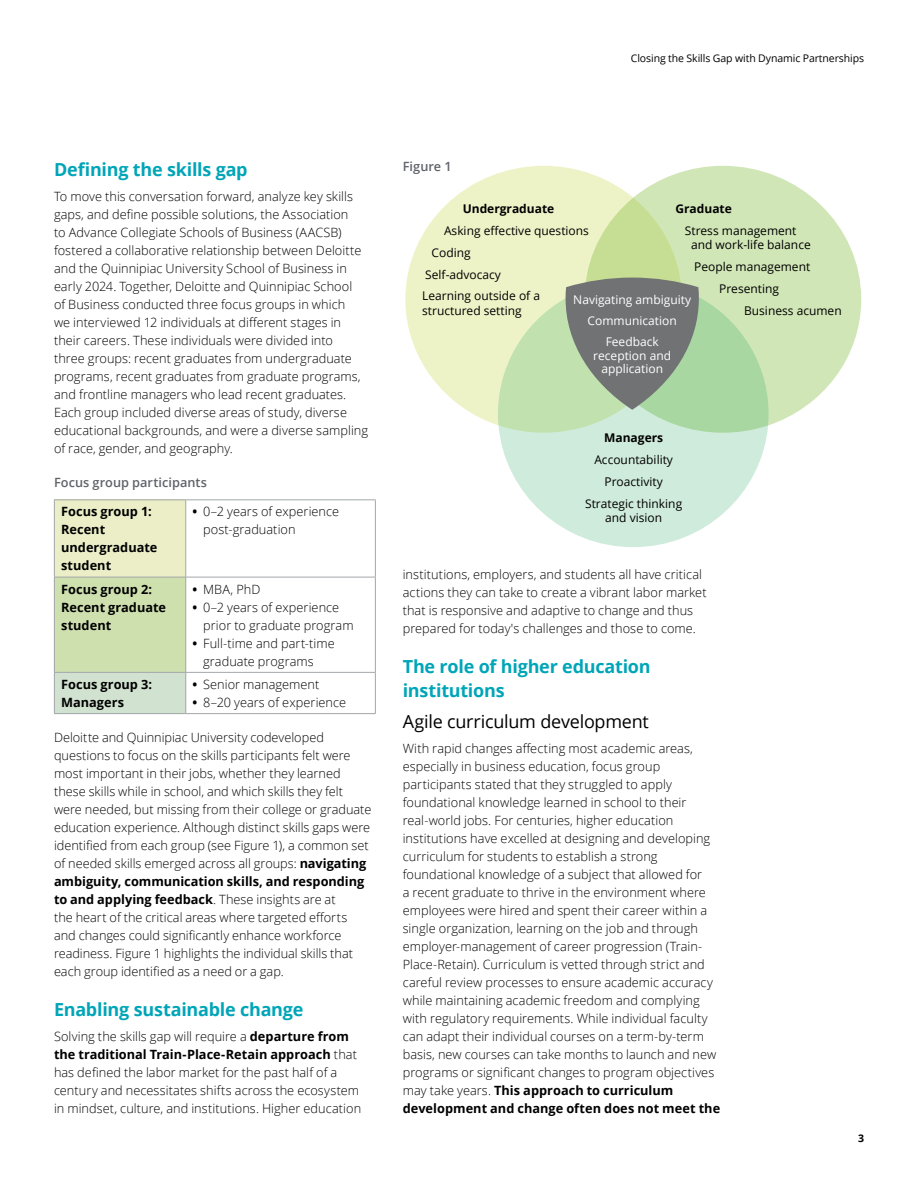
<style>
.page{position:relative;width:918px;height:1188px;background:#fff}
.page>*{position:absolute;margin:0;border:0;box-sizing:border-box;transform-origin:0 0}
.t1{font:700 18px/24px "Open Sans";letter-spacing:-.015em;color:#00a5b8}
.t2{font:18px "Open Sans";letter-spacing:-.015em;color:#000}
.t3{font:300 12.75px/18px "Open Sans";color:#000}
.t4{font:700 12.75px/18px "Open Sans";color:#000}
.t5{font:600 12.75px "Open Sans";color:#5f636a}
.t6{font:12px/21.9px "Open Sans";color:#000;text-align:center}
.t7{font:12px/21px "Open Sans";color:#fff;text-align:center}
.t8{font:700 12px "Open Sans";color:#000}
.t9{font:10.5px "Open Sans";letter-spacing:-.01em;color:#000}
.t10{font:700 10.5px "Open Sans";color:#000}
.s1{font-weight:700}
</style>
<div class="page">
<div style="left:54px;top:500px;width:132px;height:77px;background:#ebeec6"></div>
<div style="left:54px;top:577px;width:132px;height:95px;background:#cfe0af"></div>
<div style="left:54px;top:672px;width:132px;height:42px;background:#d2e2d0"></div>
<hr style="left:54px;top:499px;width:132px;height:1px;background:#a3a7a9">
<hr style="left:54px;top:500px;width:1px;height:77px;background:#a3a7a9">
<hr style="left:186px;top:499px;width:190px;height:1px;background:#a3a7a9">
<hr style="left:185px;top:500px;width:1px;height:77px;background:#a3a7a9">
<hr style="left:375px;top:500px;width:1px;height:77px;background:#a3a7a9">
<hr style="left:54px;top:577px;width:132px;height:1px;background:#a3a7a9">
<hr style="left:54px;top:577px;width:1px;height:95px;background:#a3a7a9">
<hr style="left:186px;top:577px;width:190px;height:1px;background:#a3a7a9">
<hr style="left:185px;top:577px;width:1px;height:95px;background:#a3a7a9">
<hr style="left:375px;top:577px;width:1px;height:95px;background:#a3a7a9">
<hr style="left:54px;top:672px;width:132px;height:1px;background:#a3a7a9">
<hr style="left:54px;top:673px;width:1px;height:40px;background:#a3a7a9">
<hr style="left:186px;top:672px;width:190px;height:1px;background:#a3a7a9">
<hr style="left:185px;top:673px;width:1px;height:40px;background:#a3a7a9">
<hr style="left:375px;top:673px;width:1px;height:40px;background:#a3a7a9">
<hr style="left:54px;top:713px;width:132px;height:1px;background:#a3a7a9">
<hr style="left:186px;top:713px;width:190px;height:1px;background:#a3a7a9">
<svg style="left:405px;top:166px;width:228px;height:259px;fill:#eef3c7"></svg>
<svg style="left:633px;top:166px;width:228px;height:259px;fill:#d1e6b7"></svg>
<svg style="left:498px;top:198px;width:271px;height:349px;background:#c4d9ba"></svg>
<p class="t9" style="left:631px;top:51px;width:235px">Closing the Skills Gap with Dynamic Partnerships</p>
<h1 class="t1" style="left:54px;top:157px;width:195px">Defining the skills gap</h1>
<p class="t3" style="left:54px;top:187px;width:316px">To move this conversation forward, analyze key skills gaps, and define possible solutions, the Association<br>to Advance Collegiate Schools of Business (AACSB) fostered a collaborative relationship between Deloitte and the Quinnipiac University School of Business in early 2024. Together, Deloitte and Quinnipiac School<br>of Business conducted three focus groups in which<br>we interviewed 12 individuals at different stages in their careers. These individuals were divided into<br>three groups: recent graduates from undergraduate programs, recent graduates from graduate programs, and frontline managers who lead recent graduates.<br>Each group included diverse areas of study, diverse educational backgrounds, and were a diverse sampling of race, gender, and geography.</p>
<p class="t5" style="left:54px;top:473px;width:154px">Focus group participants</p>
<p class="t4" style="left:61px;top:502px;width:98px">Focus group 1:<br>Recent undergraduate student</p>
<p class="t3" style="left:203px;top:502px;width:138px;text-indent:-11px"><span class="s1">•</span> 0–2 years of experience post-graduation</p>
<p class="t4" style="left:61px;top:580px;width:107px">Focus group 2:<br>Recent graduate student</p>
<p class="t3" style="left:193px;top:580px;width:69px"><span class="s1">•</span> MBA, PhD</p>
<p class="t3" style="left:203px;top:598px;width:152px;text-indent:-11px"><span class="s1">•</span> 0–2 years of experience prior to graduate program</p>
<p class="t3" style="left:203px;top:634px;width:133px;text-indent:-11px"><span class="s1">•</span> Full-time and part-time graduate programs</p>
<p class="t4" style="left:61px;top:675px;width:92px">Focus group 3:<br>Managers</p>
<p class="t3" style="left:193px;top:675px;width:128px"><span class="s1">•</span> Senior management</p>
<p class="t3" style="left:193px;top:693px;width:155px"><span class="s1">•</span> 8–20 years of experience</p>
<p class="t3" style="left:54px;top:728px;width:319px">Deloitte and Quinnipiac University codeveloped questions to focus on the skills participants felt were most important in their jobs, whether they learned these skills while in school, and which skills they felt were needed, but missing from their college or graduate education experience. Although distinct skills gaps were identified from each group (see Figure 1), a common set of needed skills emerged across all groups: <span class="s1">navigating ambiguity, communication skills, and responding to and applying feedback</span>. These insights are at<br>the heart of the critical areas where targeted efforts and changes could significantly enhance workforce readiness. Figure 1 highlights the individual skills that each group identified as a need or a gap.</p>
<h1 class="t1" style="left:54px;top:997px;width:251px">Enabling sustainable change</h1>
<p class="t3" style="left:54px;top:1027px;width:309px">Solving the skills gap will require a <span class="s1">departure from the traditional Train-Place-Retain approach</span> that has defined the labor market for the past half of a century and necessitates shifts across the ecosystem in mindset, culture, and institutions. Higher education</p>
<p class="t5" style="left:403px;top:157px;width:50px">Figure 1</p>
<p class="t8" style="left:463px;top:200px;width:93px">Undergraduate</p>
<p class="t6" style="left:444px;top:219px;width:146px">Asking effective questions</p>
<p class="t6" style="left:432px;top:241px;width:41px">Coding</p>
<p class="t6" style="left:425px;top:263px;width:77px">Self-advocacy</p>
<p class="t6" style="left:422px;top:285px;width:119px">Learning outside of a</p>
<p class="t6" style="left:422px;top:299px;width:101px">structured setting</p>
<p class="t8" style="left:675px;top:200px;width:58px">Graduate</p>
<p class="t6" style="left:691px;top:223px;width:121px;line-height:14.4px;text-align:left;text-indent:-6px">Stress management and work-life balance</p>
<p class="t6" style="left:694px;top:255px;width:118px">People management<br>Presenting</p>
<p class="t6" style="left:744px;top:299px;width:99px">Business acumen</p>
<p class="t7" style="left:573px;top:289px;width:119px">Navigating ambiguity<br>Communication<br>Feedback</p>
<p class="t7" style="left:593px;top:348px;width:79px;line-height:13.5px">reception and application</p>
<p class="t8" style="left:604px;top:429px;width:60px">Managers</p>
<p class="t6" style="left:585px;top:448px;width:99px">Accountability<br>Proactivity<br>Strategic thinking</p>
<p class="t6" style="left:605px;top:506px;width:58px">and vision</p>
<p class="t3" style="left:403px;top:565px;width:305px">institutions, employers, and students all have critical actions they can take to create a vibrant labor market that is responsive and adaptive to change and thus prepared for today's challenges and those to come.</p>
<h1 class="t1" style="left:403px;top:654px;width:249px">The role of higher education institutions</h1>
<h1 class="t2" style="left:403px;top:709px;width:248px">Agile curriculum development</h1>
<p class="t3" style="left:403px;top:739px;width:319px">With rapid changes affecting most academic areas, especially in business education, focus group participants stated that they struggled to apply foundational knowledge learned in school to their real-world jobs. For centuries, higher education institutions have excelled at designing and developing curriculum for students to establish a strong foundational knowledge of a subject that allowed for<br>a recent graduate to thrive in the environment where employees were hired and spent their career within a single organization, learning on the job and through employer-management of career progression (Train-Place-Retain). Curriculum is vetted through strict and careful review processes to ensure academic accuracy while maintaining academic freedom and complying with regulatory requirements. While individual faculty can adapt their individual courses on a term-by-term basis, new courses can take months to launch and new programs or significant changes to program objectives may take years. <span class="s1">This approach to curriculum development and change often does not meet the</span></p>
<p class="t10" style="left:858px;top:1131px;width:7px">3</p>
</div>
